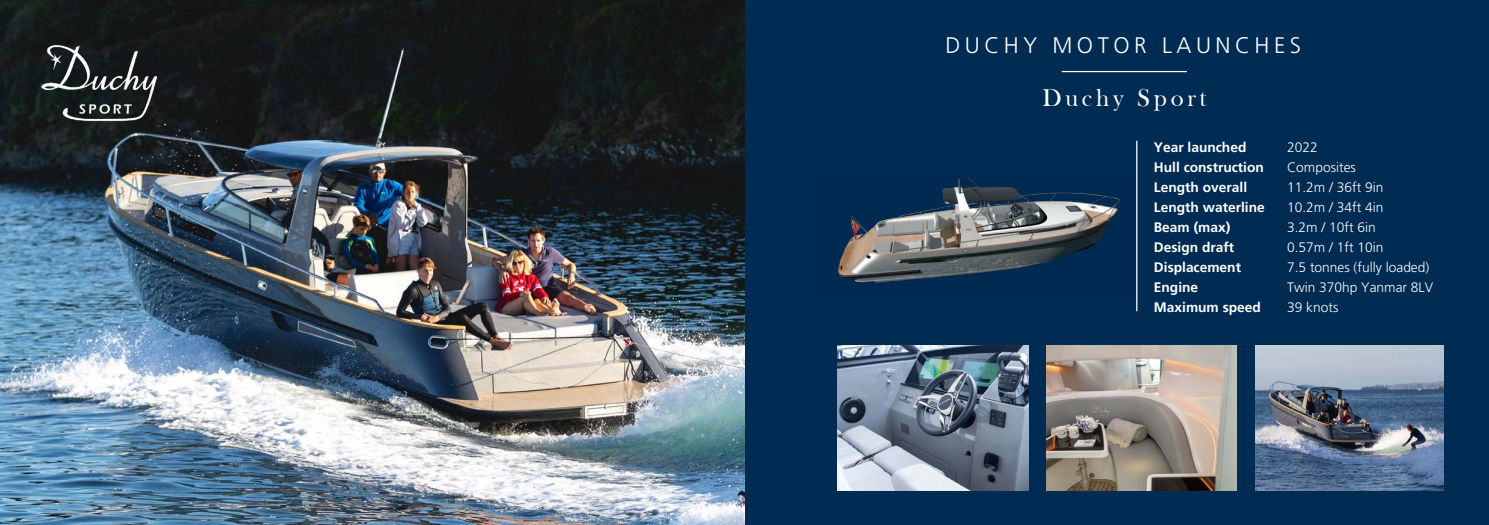
<style>
.page{position:relative;width:1489px;height:525px;background:#fff}
.page>*{position:absolute;margin:0;border:0;box-sizing:border-box;transform-origin:0 0}
.t1{font:25px "Bask Old Face";letter-spacing:.15em;color:#fff}
.t2{font:300 22.5px "Frutiger";letter-spacing:.2em;color:#fff}
.t3{font:300 13.75px/20px "Frutiger";color:#fff}
.t4{font:700 13.75px/20px "Frutiger";color:#fff}
</style>
<div class="page">
<div style="left:0;top:0;width:1488px;height:524px;background:#002b53"></div>
<hr style="left:1061px;top:71px;width:125px;height:1px;background:#fff">
<hr style="left:1136px;top:141px;width:1px;height:170px;background:#fff">
<img style="left:837px;top:345px;width:190px;height:145px">
<img style="left:1046px;top:345px;width:190px;height:145px">
<img style="left:1255px;top:345px;width:188px;height:145px">
<img style="left:837px;top:178px;width:283px;height:105px">
<img style="left:0;top:0;width:744px;height:524px">
<img style="left:41px;top:40px;width:117px;height:83px">
<h2 class="t2" style="left:945px;top:33px;width:357px">DUCHY MOTOR LAUNCHES</h2>
<h1 class="t1" style="left:1042px;top:84px;width:165px">Duchy Sport</h1>
<p class="t4" style="left:1153px;top:137px;width:112px">Year launched<br>Hull construction<br>Length overall<br>Length waterline<br>Beam (max)<br>Design draft<br>Displacement<br>Engine<br>Maximum speed</p>
<p class="t3" style="left:1286px;top:137px;width:147px">2022<br>Composites<br>11.2m / 36ft 9in<br>10.2m / 34ft 4in<br>3.2m / 10ft 6in<br>0.57m / 1ft 10in<br>7.5 tonnes (fully loaded)<br>Twin 370hp Yanmar 8LV<br>39 knots</p>
</div>
